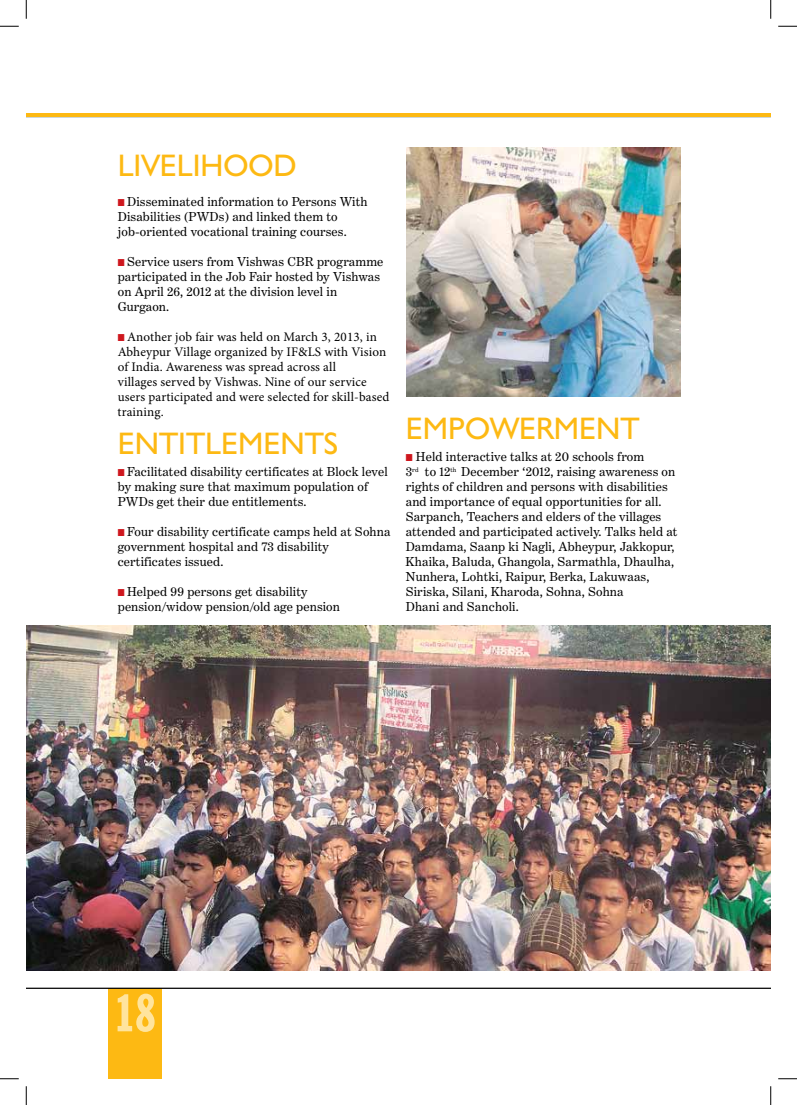
<style>
.page{position:relative;width:797px;height:1105px;background:#fff}
.page>*{position:absolute;margin:0;border:0;box-sizing:border-box;transform-origin:0 0}
.t1{font:extra-condensed 52.5px "Franklin Gothic BT";color:#ffe49d}
.t2{font:31.25px "Humanist 521 BT";color:#fdb913}
.t3{font:13.12px/15px "Benton Modern Two";letter-spacing:.01em;color:#000}
.t4{font:13.12px/15px "Minion Pro";letter-spacing:.01em;color:#000}
.s1{color:#ce171e}
</style>
<div class="page">
<div style="left:108px;top:988px;width:54px;height:91px;background:#fdb913"></div>
<img style="left:406px;top:148px;width:274px;height:249px">
<img style="left:26px;top:626px;width:744px;height:344px">
<hr style="left:26px;top:116px;width:744px;height:2px;background:#c0cfd7">
<hr style="left:26px;top:113px;width:744px;height:4px;background:#fdb913">
<hr style="left:26px;top:988px;width:744px;height:1px;background:#000">
<svg style="left:0;top:25px;width:19px;height:2px"></svg>
<svg style="left:778px;top:25px;width:19px;height:2px"></svg>
<svg style="left:0;top:1078px;width:19px;height:1px"></svg>
<svg style="left:778px;top:1078px;width:19px;height:1px"></svg>
<svg style="left:25px;top:0;width:2px;height:19px"></svg>
<svg style="left:25px;top:1086px;width:2px;height:19px"></svg>
<svg style="left:770px;top:0;width:1px;height:19px"></svg>
<svg style="left:770px;top:1086px;width:1px;height:19px"></svg>
<h2 class="t2" style="left:118px;top:146px;width:180px">LIVELIHOOD</h2>
<p class="t3" style="left:118px;top:195px;width:251px"><span class="s1">■</span> Disseminated information to Persons With<br>Disabilities (PWDs) and linked them to job-oriented vocational training courses.</p>
<p class="t3" style="left:118px;top:255px;width:267px"><span class="s1">■</span> Service users from Vishwas CBR programme participated in the Job Fair hosted by Vishwas on April 26, 2012 at the division level in Gurgaon.</p>
<p class="t4" style="left:118px;top:330px;width:273px"><span class="s1">■</span> Another job fair was held on March 3, 2013, in Abheypur Village organized by IF&amp;LS with Vision of India. Awareness was spread across all<br>villages served by Vishwas. Nine of our service users participated and were selected for skill-based training.</p>
<h2 class="t2" style="left:118px;top:424px;width:222px">ENTITLEMENTS</h2>
<p class="t3" style="left:118px;top:465px;width:271px"><span class="s1">■</span> Facilitated disability certificates at Block level by making sure that maximum population of<br>PWDs get their due entitlements.</p>
<p class="t3" style="left:118px;top:525px;width:274px"><span class="s1">■</span> Four disability certificate camps held at Sohna government hospital and 73 disability certificates issued.</p>
<p class="t3" style="left:118px;top:585px;width:224px"><span class="s1">■</span> Helped 99 persons get disability pension/widow pension/old age pension</p>
<h2 class="t2" style="left:406px;top:409px;width:235px">EMPOWERMENT</h2>
<p class="t3" style="left:405px;top:450px;width:273px"><span class="s1">■</span> Held interactive talks at 20 schools from<br>3<sup>rd</sup> to 12<sup>th</sup> December ‘2012, raising awareness on rights of children and persons with disabilities and importance of equal opportunities for all.<br>Sarpanch, Teachers and elders of the villages attended and participated actively. Talks held at Damdama, Saanp ki Nagli, Abheypur, Jakkopur, Khaika, Baluda, Ghangola, Sarmathla, Dhaulha, Nunhera, Lohtki, Raipur, Berka, Lakuwaas, Siriska, Silani, Kharoda, Sohna, Sohna<br>Dhani and Sancholi.</p>
<h1 class="t1" style="left:114px;top:982px;width:43px">18</h1>
</div>
